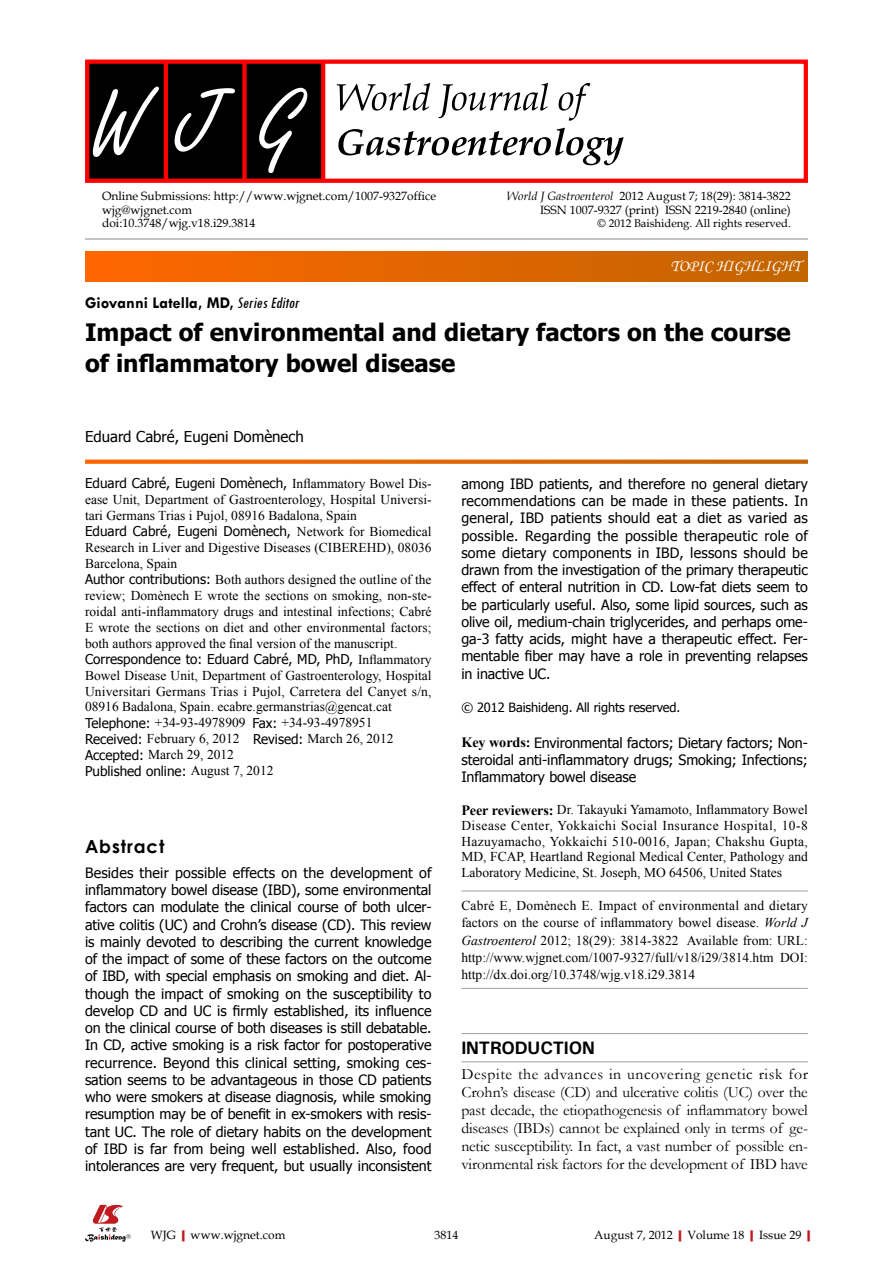
<style>
.page{position:relative;width:893px;height:1263px;background:#fff}
.page>*{position:absolute;margin:0;border:0;box-sizing:border-box;transform-origin:0 0}
.t1{font:700 24px/31.5px "Tahoma";color:#000}
.t2{font:700 18px "Univers";letter-spacing:-.01em;color:#000}
.t3{font:700 18px "Century Gothic";letter-spacing:.05em;color:#000}
.t4{font:700 16.5px "Tw Cen";color:#000}
.t5{font:16.5px "Monotype Corsiva";color:#fff}
.t6{font:15.75px/18px "Garamond";letter-spacing:-.01em;color:#000;text-align:justify}
.t7{font:15px "Tahoma";color:#000}
.t8{font:14.25px/17.2px "Tahoma";letter-spacing:-.005em;color:#000;text-align:justify}
.t9{font:13.5px/16px "Times New Roman";color:#000}
.t10{font:13.5px "Tahoma";color:#000}
.t11{font:12.75px "Tahoma";letter-spacing:-.005em;color:#000}
.t12{font:12px/13.5px "Book Antiqua";color:#000;text-align:right}
.t13{font:11.25px "Book Antiqua";color:#000}
.s1{font-weight:400;font-style:italic;font-stretch:condensed}
.s2{font-style:italic}
.s3{font-family:"Times New Roman"}
.s4{font-family:"Tahoma"}
.s5{font-family:"Times New Roman";font-weight:700}
.s6{font-weight:700;font-size:14.25px}
.s7{font-weight:700;color:#c01920}
</style>
<div class="page">
<hr style="left:85px;top:239px;width:723px;height:1px;background:#898989">
<div style="left:87px;top:61px;width:236px;height:121px;background:#000"></div>
<hr style="left:164px;top:61px;width:4px;height:121px;background:#f00">
<div style="left:242px;top:61px;width:5px;height:121px;background:#f00"></div>
<hr style="left:321px;top:61px;width:4px;height:121px;background:#f00">
<div style="left:85px;top:60px;width:723px;height:123px;border:4px solid #f00"></div>
<svg style="left:259px;top:88px;width:48px;height:85px"></svg>
<svg style="left:175px;top:88px;width:60px;height:64px"></svg>
<svg style="left:93px;top:87px;width:66px;height:70px"></svg>
<svg style="left:337px;top:83px;width:253px;height:38px"></svg>
<svg style="left:338px;top:128px;width:286px;height:37px"></svg>
<svg style="left:85px;top:1205px;width:46px;height:37px"></svg>
<svg style="left:85px;top:460px;width:723px;height:4px;background:#e16c0b"></svg>
<div style="left:85px;top:252px;width:723px;height:29px;background:linear-gradient(to right,#f60,#c16500)"></div>
<hr style="left:461px;top:891px;width:347px;height:1px;background:#9f9fa0">
<hr style="left:461px;top:988px;width:347px;height:1px;background:#9f9fa0">
<hr style="left:461px;top:1033px;width:347px;height:1px;background:#9f9fa0">
<hr style="left:461px;top:1061px;width:347px;height:1px;background:#9f9fa0">
<p class="t12" style="left:102px;top:189px;width:336px;text-align:left">Online Submissions: http://www.wjgnet.com/1007-9327office wjg@wjgnet.com<br>doi:10.3748/wjg.v18.i29.3814</p>
<p class="t4" style="left:85px;top:293px;width:219px">Giovanni Latella, MD, <span class="s1">SeriesEditor</span></p>
<p class="t12" style="left:507px;top:189px;width:286px"><span class="s2">World J Gastroenterol</span> 2012 August 7; 18(29): 3814-3822<br>ISSN 1007-9327 (print) ISSN 2219-2840 (online)</p>
<p class="t13" style="left:598px;top:215px;width:195px">© 2012 Baishideng. All rights reserved.</p>
<p class="t5" style="left:670px;top:256px;width:132px">TOPIC HIGHLIGHT</p>
<h1 class="t1" style="left:85px;top:314px;width:707px">Impact of environmental and dietary factors on the course of inflammatory bowel disease</h1>
<p class="t7" style="left:85px;top:426px;width:220px">Eduard Cabré, Eugeni Domènech</p>
<p class="t10" style="left:85px;top:474px;width:348px">Eduard Cabré, Eugeni Domènech, <span class="s3">Inflammatory Bowel Dis-</span></p>
<p class="t9" style="left:85px;top:491px;width:348px">ease Unit, Department of Gastroenterology, Hospital Universi&shy;tari Germans Trias i Pujol, 08916 Badalona, Spain</p>
<p class="t10" style="left:85px;top:522px;width:348px">Eduard Cabré, Eugeni Domènech, <span class="s3">Network for Biomedical</span></p>
<p class="t9" style="left:85px;top:539px;width:348px">Research in Liver and Digestive Diseases (CIBEREHD), 08036<br>Barcelona, Spain<br><span class="s4">Author contributions:</span> Both authors designed the outline of the review; Domènech E wrote the sections on smoking, non-ste&shy;roidal anti-inflammatory drugs and intestinal infections; Cabré E wrote the sections on diet and other environmental factors; both authors approved the final version of the manuscript.</p>
<p class="t10" style="left:85px;top:650px;width:348px">Correspondence to: Eduard Cabré, MD, PhD, <span class="s3">Inflammatory</span></p>
<p class="t9" style="left:85px;top:667px;width:348px">Bowel Disease Unit, Department of Gastroenterology, Hospital Universitari Germans Trias i Pujol, Carretera del Canyet s/n, 08916 Badalona, Spain. ecabre.germanstrias@gencat.cat <span class="s4">Telephone:</span> +34-93-4978909 <span class="s4">Fax:</span> +34-93-4978951<br><span class="s4">Received:</span> February 6, 2012 <span class="s4">Revised:</span> March 26, 2012<br><span class="s4">Accepted:</span> March 29, 2012</p>
<p class="t10" style="left:85px;top:762px;width:190px">Published online: <span class="s3">August 7, 2012</span></p>
<p class="t3" style="left:85px;top:832px;width:81px">Abstract</p>
<p class="t8" style="left:85px;top:863px;width:348px">Besides their possible effects on the development of inflammatory bowel disease (IBD), some environmental factors can modulate the clinical course of both ulcer&shy;ative colitis (UC) and Crohn’s disease (CD). This review is mainly devoted to describing the current knowledge of the impact of some of these factors on the outcome of IBD, with special emphasis on smoking and diet. Al&shy;though the impact of smoking on the susceptibility to develop CD and UC is firmly established, its influence on the clinical course of both diseases is still debatable.<br>In CD, active smoking is a risk factor for postoperative recurrence. Beyond this clinical setting, smoking ces&shy;sation seems to be advantageous in those CD patients who were smokers at disease diagnosis, while smoking resumption may be of benefit in ex-smokers with resis&shy;tant UC. The role of dietary habits on the development of IBD is far from being well established. Also, food intolerances are very frequent, but usually inconsistent</p>
<p class="t8" style="left:461px;top:474px;width:348px">among IBD patients, and therefore no general dietary recommendations can be made in these patients. In general, IBD patients should eat a diet as varied as possible. Regarding the possible therapeutic role of some dietary components in IBD, lessons should be drawn from the investigation of the primary therapeutic effect of enteral nutrition in CD. Low-fat diets seem to be particularly useful. Also, some lipid sources, such as olive oil, medium-chain triglycerides, and perhaps ome&shy;ga-3 fatty acids, might have a therapeutic effect. Fer&shy;mentable fiber may have a role in preventing relapses in inactive UC.</p>
<p class="t11" style="left:461px;top:699px;width:221px">© 2012 Baishideng. All rights reserved.</p>
<p class="t8" style="left:461px;top:733px;width:348px"><span class="s5">Key words:</span> Environmental factors; Dietary factors; Non&shy;steroidal anti-inflammatory drugs; Smoking; Infections; Inflammatory bowel disease</p>
<p class="t9" style="left:461px;top:802px;width:348px;line-height:15.6px;text-align:justify"><span class="s6">Peer reviewers:</span> Dr. Takayuki Yamamoto, Inflammatory Bowel Disease Center, Yokkaichi Social Insurance Hospital, 10-8<br>Hazuyamacho, Yokkaichi 510-0016, Japan; Chakshu Gupta, MD, FCAP, Heartland Regional Medical Center, Pathology and Laboratory Medicine, St. Joseph, MO 64506, United States</p>
<p class="t9" style="left:461px;top:897px;width:348px;line-height:17.2px;text-align:justify">Cabré E, Domènech E. Impact of environmental and dietary factors on the course of inflammatory bowel disease. <span class="s2">World J Gastroenterol</span> 2012; 18(29): 3814-3822 Available from: URL: http://www.wjgnet.com/1007-9327/full/v18/i29/3814.htm DOI: http://dx.doi.org/10.3748/wjg.v18.i29.3814</p>
<p class="t2" style="left:461px;top:1037px;width:135px">INTRODUCTION</p>
<p class="t6" style="left:461px;top:1065px;width:348px">Despite the advances in uncovering genetic risk for Crohn’s disease (CD) and ulcerative colitis (UC) over the past decade, the etiopathogenesis of inflammatory bowel diseases (IBDs) cannot be explained only in terms of ge&shy;netic susceptibility. In fact, a vast number of possible en&shy;vironmental risk factors for the development of IBD have</p>
<p class="t12" style="left:151px;top:1227px;width:136px">WJG<span class="s7">|</span>www.wjgnet.com</p>
<p class="t12" style="left:434px;top:1227px;width:25px">3814</p>
<p class="t12" style="left:594px;top:1227px;width:223px">August 7, 2012<span class="s7">|</span>Volume 18<span class="s7">|</span>Issue 29<span class="s7">|</span></p>
</div>
